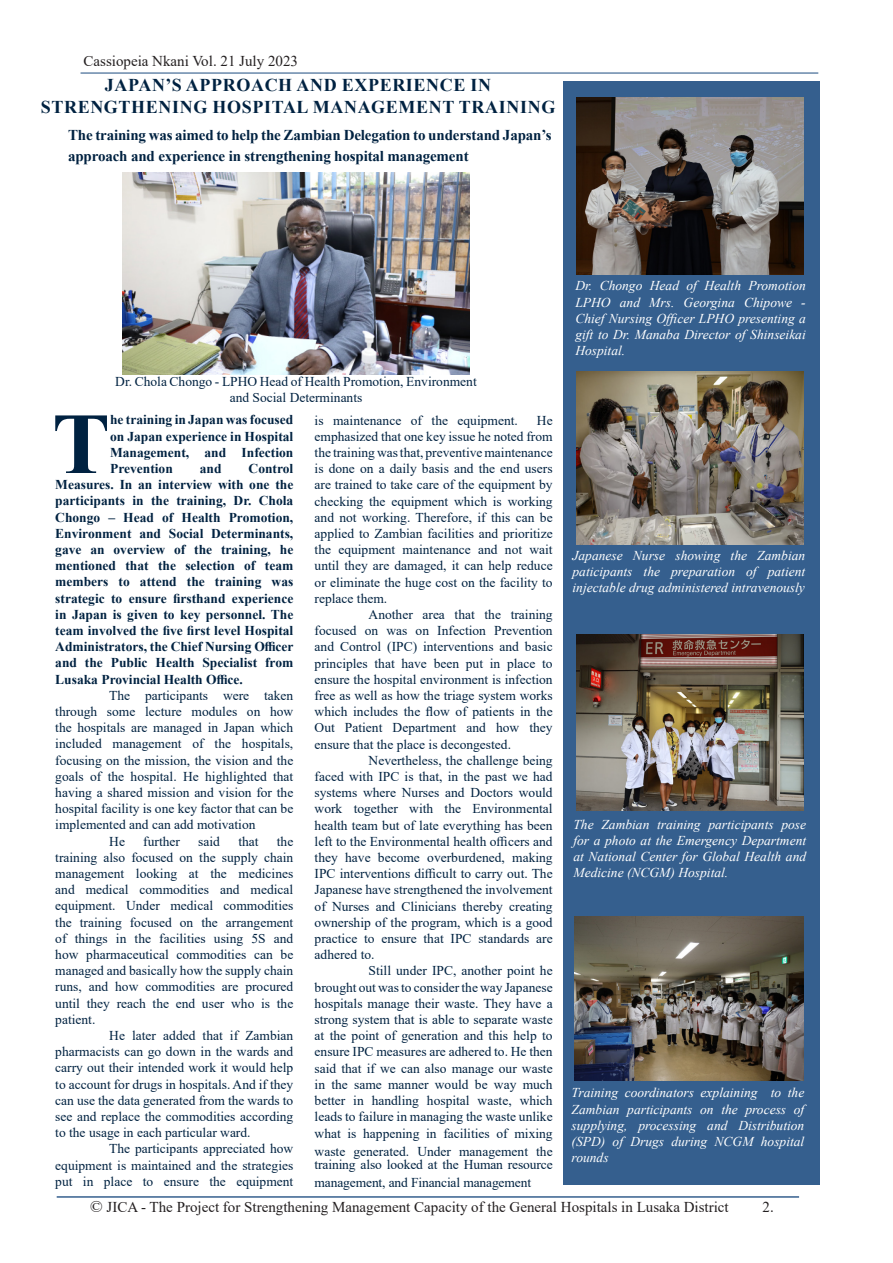
<style>
.page{position:relative;width:893px;height:1263px;background:#fff}
.page>*{position:absolute;margin:0;border:0;box-sizing:border-box;transform-origin:0 0}
.Drop_Cap{font:700 86.85px "Times New Roman";color:#002241}
.Front_Page_Table_of_Contents{font:700 18px/21.6px "Times New Roman";letter-spacing:.035em;color:#002241;text-align:center}
.Intro{font:700 15px/21px "Times New Roman";letter-spacing:-.01em;color:#002241}
.Folio_Page_Number{font:15px "Times New Roman";color:#231f20}
.Folio_Section_Tile{font:15px "Times New Roman";color:#231f20}
.Folio_Section_Tile-2{font:13.5px/16.2px "Times New Roman";color:#002241;text-align:justify}
.Drop_Cap-2{font:700 13.5px/16.2px "Times New Roman";color:#002241;text-align:justify}
.Folio_Section_Tile-3{font:italic 13.5px/16.2px "Times New Roman";color:#fff;text-align:justify}
.s1{font-size:16.5px}
</style>
<div class="page">
<hr style="left:81px;top:72px;width:737px;height:2px;background:#355f8e">
<div style="left:563px;top:81px;width:256px;height:1103px;background:#355f8e"></div>
<hr style="left:57px;top:1196px;width:742px;height:2px;background:#355f8e">
<img style="left:576px;top:372px;width:228px;height:172px">
<img style="left:576px;top:98px;width:228px;height:176px">
<img style="left:576px;top:634px;width:228px;height:176px">
<img style="left:122px;top:172px;width:348px;height:202px">
<img style="left:574px;top:916px;width:230px;height:164px">
<p class="Folio_Section_Tile" style="left:84px;top:50px;width:216px">Cassiopeia Nkani Vol. 21 July 2023</p>
<p class="Front_Page_Table_of_Contents" style="left:41px;top:74px;width:516px">JAPAN’S APPROACH AND EXPERIENCE IN<br>STRENGTHENING HOSPITAL MANAGEMENT TRAINING</p>
<p class="Intro" style="left:68px;top:124px;width:485px">The training was aimed to help the Zambian Delegation to understand Japan’s approach and experience in strengthening hospital management</p>
<p class="Folio_Section_Tile-2" style="left:115px;top:373px;width:363px;text-align:center">Dr. Chola Chongo - LPHO Head of Health Promotion, Environment and Social Determinants</p>
<p class="Drop_Cap" style="left:52px;top:381px;width:59px">T</p>
<p class="Drop_Cap-2" style="left:110px;top:411px;width:185px">he training in Japan was focused on Japan experience in Hospital Management, and Infection Prevention</p>
<p class="Drop_Cap-2" style="left:55px;top:460px;width:240px;text-indent:193px">Control Measures. In an interview with one the participants in the training, Dr. Chola Chongo – Head of Health Promotion, Environment and Social Determinants, gave an overview of the training, he mentioned that the selection of team members to attend the training was strategic to ensure firsthand experience in Japan is given to key personnel. The team involved the five first level Hospital Administrators, the Chief Nursing Officer and the Public Health Specialist from Lusaka Provincial Health Office.</p>
<p class="Folio_Section_Tile-2" style="left:55px;top:687px;width:240px;text-indent:54px">The participants were taken through some lecture modules on how the hospitals are managed in Japan which included management of the hospitals, focusing on the mission, the vision and the goals of the hospital. He highlighted that having a shared mission and vision for the hospital facility is one key factor that can be implemented and can add motivation</p>
<p class="Folio_Section_Tile-2" style="left:109px;top:832px;width:17px">He</p>
<p class="Folio_Section_Tile-2" style="left:143px;top:832px;width:38px">further</p>
<p class="Folio_Section_Tile-2" style="left:198px;top:832px;width:23px">said</p>
<p class="Folio_Section_Tile-2" style="left:238px;top:832px;width:22px">that</p>
<p class="Drop_Cap-2" style="left:200px;top:460px;width:23px">and</p>
<p class="Folio_Section_Tile-2" style="left:55px;top:832px;width:240px;text-indent:222px">the training also focused on the supply chain management looking at the medicines and medical commodities and medical equipment. Under medical commodities the training focused on the arrangement of things in the facilities using 5S and how pharmaceutical commodities can be managed and basically how the supply chain runs, and how commodities are procured until they reach the end user who is the patient.</p>
<p class="Folio_Section_Tile-2" style="left:55px;top:1027px;width:240px;text-indent:54px">He later added that if Zambian pharmacists can go down in the wards and carry out their intended work it would help to account for drugs in hospitals. And if they can use the data generated from the wards to see and replace the commodities according to the usage in each particular ward.</p>
<p class="Folio_Section_Tile-2" style="left:55px;top:1140px;width:240px;text-indent:54px">The participants appreciated how equipment is maintained and the strategies put in place to ensure the equipment</p>
<p class="Folio_Section_Tile-2" style="left:315px;top:412px;width:205px">is maintenance of the equipment.</p>
<p class="Folio_Section_Tile-2" style="left:315px;top:412px;width:240px;text-indent:222px">He emphasized that one key issue he noted from the training was that, preventive maintenance is done on a daily basis and the end users are trained to take care of the equipment by checking the equipment which is working and not working. Therefore, if this can be applied to Zambian facilities and prioritize the equipment maintenance and not wait until they are damaged, it can help reduce or eliminate the huge cost on the facility to replace them.</p>
<p class="Folio_Section_Tile-2" style="left:315px;top:606px;width:240px;text-indent:54px">Another area that the training focused on was on Infection Prevention and Control (IPC) interventions and basic principles that have been put in place to ensure the hospital environment is infection free as well as how the triage system works which includes the flow of patients in the Out Patient Department and how they ensure that the place is decongested.</p>
<p class="Folio_Section_Tile-2" style="left:315px;top:752px;width:240px;text-indent:54px">Nevertheless, the challenge being faced with IPC is that, in the past we had systems where Nurses and Doctors would work together with the Environmental health team but of late everything has been left to the Environmental health officers and they have become overburdened, making IPC interventions difficult to carry out. The Japanese have strengthened the involvement of Nurses and Clinicians thereby creating ownership of the program, which is a good practice to ensure that IPC standards are adhered to.</p>
<p class="Folio_Section_Tile-2" style="left:315px;top:962px;width:240px;text-indent:54px">Still under IPC, another point he brought out was to consider the way Japanese hospitals manage their waste. They have a strong system that is able to separate waste at the point of generation and this help to ensure IPC measures are adhered to. He then said that if we can also manage our waste in the same manner would be way much better in handling hospital waste, which leads to failure in managing the waste unlike what is happening in facilities of mixing</p>
<p class="Folio_Section_Tile-2" style="left:315px;top:1144px;width:240px;line-height:13.5px">waste generated. Under management the training also looked at the Human resource</p>
<p class="Folio_Section_Tile-2" style="left:315px;top:1174px;width:218px">management, and Financial management</p>
<p class="Folio_Section_Tile-3" style="left:575px;top:278px;width:232px">Dr. Chongo Head of Health Promotion LPHO and Mrs. Georgina Chipowe - Chief Nursing Officer LPHO presenting a gift to Dr. Manaba Director of Shinseikai Hospital.</p>
<p class="Folio_Section_Tile-3" style="left:573px;top:547px;width:234px">Japanese Nurse showing the Zambian paticipants the preparation of patient injectable drug administered intravenously</p>
<p class="Folio_Section_Tile-3" style="left:573px;top:816px;width:234px">The Zambian training participants pose for a photo at the Emergency Department at National Center for Global Health and Medicine (NCGM) Hospital.</p>
<p class="Folio_Section_Tile-3" style="left:572px;top:1084px;width:234px">Training coordinators explaining to the Zambian participants on the process of supplying, processing and Distribution (SPD) of Drugs during NCGM hospital rounds</p>
<p class="Folio_Page_Number" style="left:90px;top:1197px;width:640px"><span class="s1">©</span> JICA - The Project for Strengthening Management Capacity of the General Hospitals in Lusaka District</p>
<p class="Folio_Page_Number" style="left:762px;top:1197px;width:13px">2.</p>
</div>
